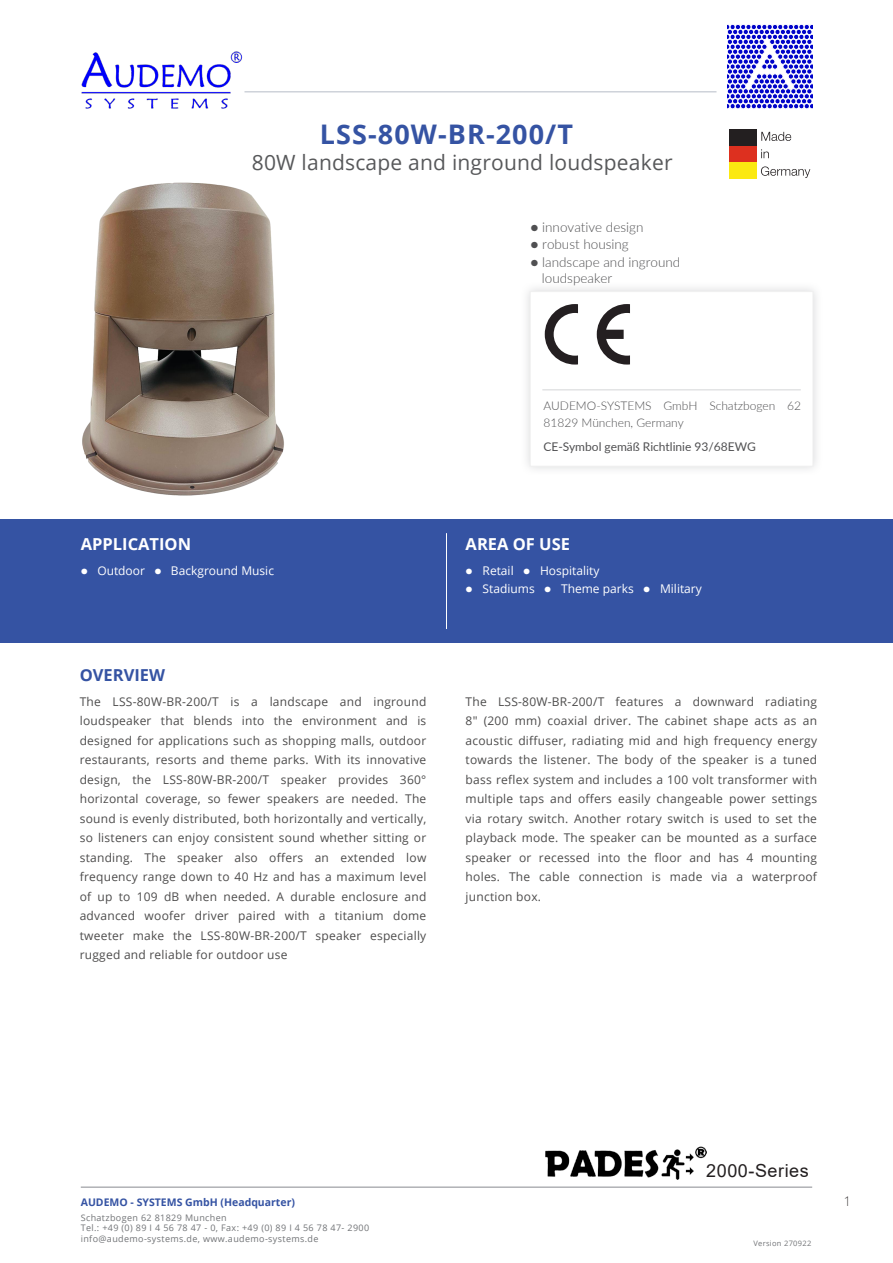
<style>
.page{position:relative;width:893px;height:1263px;background:#fff}
.page>*{position:absolute;margin:0;border:0;box-sizing:border-box;transform-origin:0 0}
.t1{font:700 27px "Open Sans";letter-spacing:.04em;color:#3553a3}
.t2{font:21px "Open Sans";letter-spacing:.01em;color:#57585a}
.t3{font:18px "Arial";letter-spacing:.03em;color:#231f20}
.t4{font:700 16.5px "Open Sans";color:#fff}
.t5{font:700 16.5px "Open Sans";color:#3553a3}
.t6{font:300 13.5px/16.2px "Lato";color:#505052}
.t7{font:100 condensed 13.5px "Helvetica Neue";color:#231f20}
.t8{font:12px/19.5px "Open Sans";letter-spacing:.02em;color:#4d4c4c;text-align:justify}
.t9{font:12px "Open Sans";color:#fff}
.t10{font:300 12px/16.5px "Lato";color:#505052}
.t11{font:12px "Lato";color:#505052}
.t12{font:700 10.5px "Open Sans";color:#3553a3}
.t13{font:9px/10.5px "Open Sans";letter-spacing:.04em;color:#727477}
.t14{font:7.5px "Open Sans";letter-spacing:.04em;color:#727477}
.s1{font-family:"Lato";font-weight:300}
</style>
<div class="page">
<hr style="left:81px;top:1186px;width:731px;height:2px;background:#b0b1b5">
<hr style="left:244px;top:91px;width:472px;height:1px;background:#bec3cd">
<img style="left:81px;top:51px;width:166px;height:58px">
<svg style="left:727px;top:24px;width:85px;height:85px"></svg>
<div style="left:0;top:519px;width:893px;height:124px;background:#3553a3"></div>
<hr style="left:446px;top:533px;width:1px;height:96px;background:#fff">
<img style="left:545px;top:1146px;width:162px;height:34px">
<div style="left:729px;top:129px;width:28px;height:16px;background:#231f20"></div>
<div style="left:729px;top:146px;width:28px;height:16px;background:#dd301f"></div>
<div style="left:729px;top:163px;width:28px;height:16px;background:#fbe911"></div>
<svg style="left:761px;top:132px;width:30px;height:9px"></svg>
<svg style="left:761px;top:149px;width:8px;height:9px"></svg>
<svg style="left:761px;top:166px;width:49px;height:12px"></svg>
<div style="left:520px;top:281px;width:303px;height:195px;background:#f8f8f8"></div>
<div style="left:530px;top:291px;width:283px;height:175px;background:#fff;border:1px solid #f0f0f0"></div>
<hr style="left:542px;top:390px;width:259px;height:1px;background:#a8a9ad">
<svg style="left:545px;top:304px;width:33px;height:61px"></svg>
<svg style="left:597px;top:304px;width:33px;height:61px"></svg>
<img style="left:82px;top:182px;width:202px;height:314px">
<p class="t1" style="left:320px;top:115px;width:255px">LSS-80W-BR-200/T</p>
<p class="t2" style="left:252px;top:148px;width:422px">80W landscape and inground loudspeaker</p>
<p class="t6" style="left:530px;top:219px;width:115px">● innovative design</p>
<p class="t6" style="left:530px;top:236px;width:100px">● robust housing</p>
<p class="t6" style="left:542px;top:253px;width:140px;text-indent:-11px">● landscape and inground loudspeaker</p>
<p class="t10" style="left:543px;top:397px;width:259px">AUDEMO-SYSTEMS GmbH Schatzbogen 62<br>81829 München, Germany</p>
<p class="t11" style="left:543px;top:438px;width:214px">CE-Symbol gemäß Richtlinie 93/68EWG</p>
<p class="t4" style="left:81px;top:532px;width:112px">APPLICATION</p>
<p class="t4" style="left:466px;top:533px;width:106px">AREA OF USE</p>
<p class="t9" style="left:81px;top:562px;width:195px"><span class="s1">●</span> Outdoor <span class="s1">●</span> Background Music</p>
<p class="t9" style="left:466px;top:563px;width:135px"><span class="s1">●</span> Retail <span class="s1">●</span> Hospitality</p>
<p class="t9" style="left:466px;top:580px;width:238px"><span class="s1">●</span> Stadiums <span class="s1">●</span> Theme parks <span class="s1">●</span> Military</p>
<p class="t5" style="left:80px;top:663px;width:87px">OVERVIEW</p>
<p class="t8" style="left:80px;top:691px;width:348px">The LSS-80W-BR-200/T is a landscape and inground loudspeaker that blends into the environment and is designed for applications such as shopping malls, outdoor restaurants, resorts and theme parks. With its innovative design, the LSS-80W-BR-200/T speaker provides 360° horizontal coverage, so fewer speakers are needed. The sound is evenly distributed, both horizontally and vertically, so listeners can enjoy consistent sound whether sitting or standing. The speaker also offers an extended low frequency range down to 40 Hz and has a maximum level of up to 109 dB when needed. A durable enclosure and advanced woofer driver paired with a titanium dome tweeter make the LSS-80W-BR-200/T speaker especially rugged and reliable for outdoor use</p>
<p class="t8" style="left:466px;top:691px;width:353px">The LSS-80W-BR-200/T features a downward radiating 8" (200 mm) coaxial driver. The cabinet shape acts as an acoustic diffuser, radiating mid and high frequency energy towards the listener. The body of the speaker is a tuned bass reflex system and includes a 100 volt transformer with multiple taps and offers easily changeable power settings via rotary switch. Another rotary switch is used to set the playback mode. The speaker can be mounted as a surface speaker or recessed into the floor and has 4 mounting holes. The cable connection is made via a waterproof junction box.</p>
<p class="t3" style="left:706px;top:1158px;width:104px">2000-Series</p>
<p class="t12" style="left:81px;top:1194px;width:216px">AUDEMO - SYSTEMS GmbH (Headquarter)</p>
<p class="t7" style="left:844px;top:1194px;width:8px">1</p>
<p class="t13" style="left:81px;top:1212px;width:290px">Schatzbogen 62 81829 Munchen<br>Tel.: +49 (0) 89 I 4 56 78 47 - 0, Fax: +49 (0) 89 I 4 56 78 47- 2900 info@audemo-systems.de, www.audemo-systems.de</p>
<p class="t14" style="left:753px;top:1238px;width:59px">Version 270922</p>
</div>
